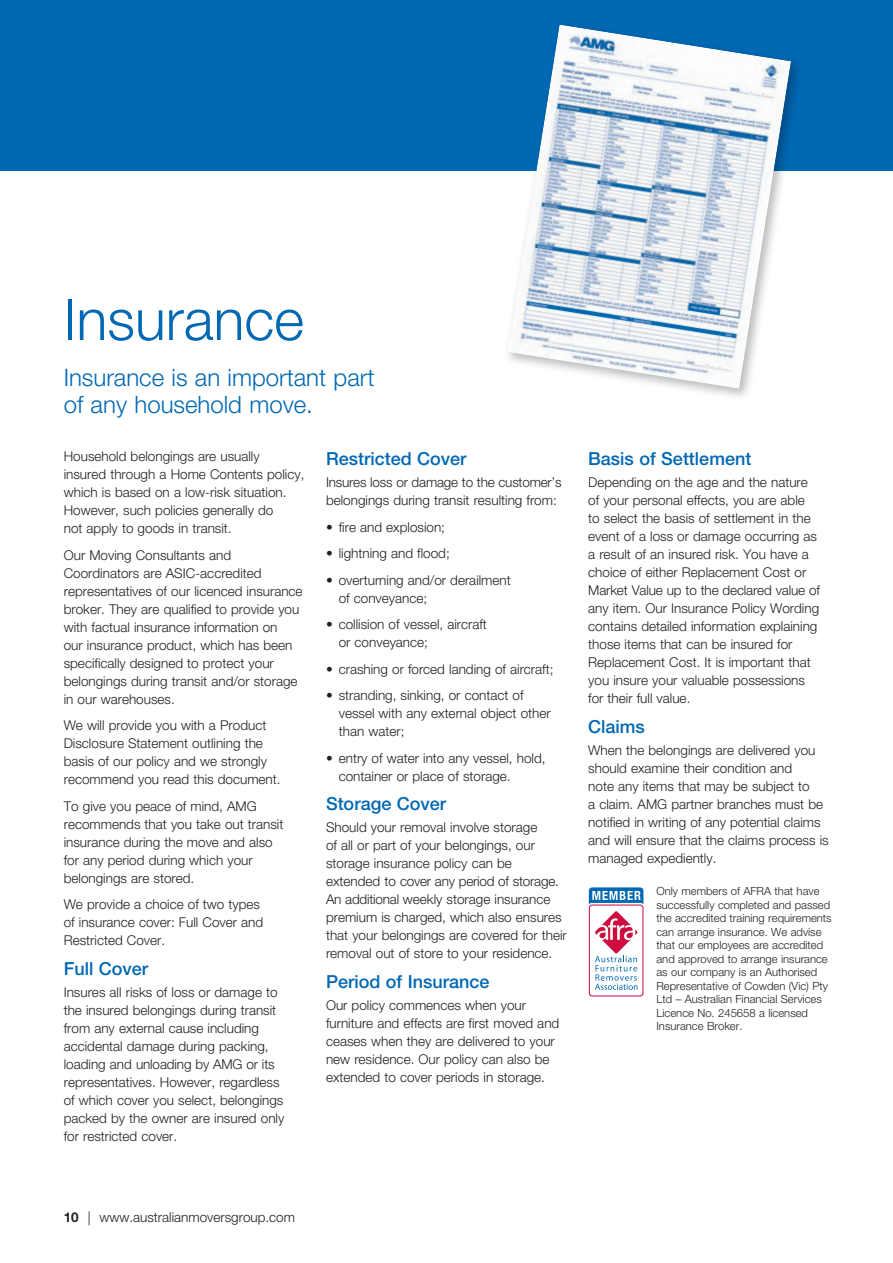
<style>
.page{position:relative;width:893px;height:1263px;background:#fff}
.page>*{position:absolute;margin:0;border:0;box-sizing:border-box;transform-origin:0 0}
.t1{font:300 57.3px "Helvetica Neue";color:#0168b3}
.t2{font:300 24px/27px "Helvetica Neue";color:#0168b3}
.t3{font:500 18px "Helvetica Neue";color:#0168b3}
.t4{font:300 13.5px/18px "Helvetica Neue";color:#231f20}
.t5{font:300 11.25px/13.5px "Helvetica Neue";color:#231f20}
.s1{font-weight:700}
.s2{font-weight:100;font-size:18.75px}
</style>
<div class="page">
<div style="left:0;top:0;width:893px;height:170px;background:#0168b3"></div>
<svg style="left:589px;top:887px;width:54px;height:109px"></svg>
<img style="left:508px;top:25px;width:283px;height:364px">
<h1 class="t1" style="left:64px;top:299px;width:242px">Insurance</h1>
<h2 class="t2" style="left:64px;top:366px;width:312px">Insurance is an important part of any household move.</h2>
<p class="t4" style="left:64px;top:449px;width:242px">Household belongings are usually insured through a Home Contents policy, which is based on a low-risk situation.<br>However, such policies generally do<br>not apply to goods in transit.</p>
<p class="t4" style="left:64px;top:547px;width:240px">Our Moving Consultants and Coordinators are ASIC-accredited representatives of our licenced insurance broker. They are qualified to provide you with factual insurance information on<br>our insurance product, which has been specifically designed to protect your belongings during transit and/or storage in our warehouses.</p>
<p class="t4" style="left:64px;top:718px;width:218px">We will provide you with a Product Disclosure Statement outlining the basis of our policy and we strongly recommend you read this document.</p>
<p class="t4" style="left:64px;top:798px;width:221px">To give you peace of mind, AMG recommends that you take out transit insurance during the move and also for any period during which your belongings are stored.</p>
<p class="t4" style="left:64px;top:897px;width:201px">We provide a choice of two types of insurance cover: Full Cover and<br>Restricted Cover.</p>
<h3 class="t3" style="left:64px;top:962px;width:86px">Full Cover</h3>
<p class="t4" style="left:64px;top:985px;width:222px">Insures all risks of loss or damage to the insured belongings during transit from any external cause including accidental damage during packing, loading and unloading by AMG or its representatives. However, regardless of which cover you select, belongings packed by the owner are insured only for restricted cover.</p>
<h3 class="t3" style="left:326px;top:452px;width:142px">Restricted Cover</h3>
<p class="t4" style="left:326px;top:474px;width:237px">Insures loss or damage to the customer’s belongings during transit resulting from:</p>
<p class="t4" style="left:326px;top:519px;width:121px">• fire and explosion;</p>
<p class="t4" style="left:326px;top:545px;width:125px">• lightning and flood;</p>
<p class="t4" style="left:339px;top:572px;width:174px;text-indent:-13px">• overturning and/or derailment of conveyance;</p>
<p class="t4" style="left:339px;top:616px;width:150px;text-indent:-13px">• collision of vessel, aircraft or conveyance;</p>
<p class="t4" style="left:326px;top:661px;width:229px">• crashing or forced landing of aircraft;</p>
<p class="t4" style="left:339px;top:687px;width:213px;text-indent:-13px">• stranding, sinking, or contact of vessel with any external object other than water;</p>
<p class="t4" style="left:339px;top:750px;width:208px;text-indent:-13px">• entry of water into any vessel, hold, container or place of storage.</p>
<h3 class="t3" style="left:326px;top:797px;width:122px">Storage Cover</h3>
<p class="t4" style="left:326px;top:820px;width:242px">Should your removal involve storage<br>of all or part of your belongings, our storage insurance policy can be extended to cover any period of storage.<br>An additional weekly storage insurance premium is charged, which also ensures that your belongings are covered for their removal out of store to your residence.</p>
<h3 class="t3" style="left:326px;top:975px;width:165px">Period of Insurance</h3>
<p class="t4" style="left:326px;top:997px;width:235px">Our policy commences when your furniture and effects are first moved and ceases when they are delivered to your new residence. Our policy can also be extended to cover periods in storage.</p>
<h3 class="t3" style="left:588px;top:452px;width:165px">Basis of Settlement</h3>
<p class="t4" style="left:588px;top:474px;width:221px">Depending on the age and the nature</p>
<p class="t4" style="left:588px;top:492px;width:233px">of your personal effects, you are able<br>to select the basis of settlement in the event of a loss or damage occurring as a result of an insured risk. You have a choice of either Replacement Cost or Market Value up to the declared value of any item. Our Insurance Policy Wording contains detailed information explaining those items that can be insured for Replacement Cost. It is important that you insure your valuable possessions for their full value.</p>
<h3 class="t3" style="left:588px;top:720px;width:58px">Claims</h3>
<p class="t4" style="left:588px;top:742px;width:242px">When the belongings are delivered you should examine their condition and<br>note any items that may be subject to<br>a claim. AMG partner branches must be notified in writing of any potential claims and will ensure that the claims process is managed expediently.</p>
<p class="t5" style="left:656px;top:886px;width:177px">Only members of AFRA that have successfully completed and passed the accredited training requirements can arrange insurance. We advise that our employees are accredited and approved to arrange insurance as our company is an Authorised<br>Representative of Cowden (Vic) Pty<br>Ltd – Australian Financial Services<br>Licence No. 245658 a licensed<br>Insurance Broker.</p>
<p class="t4" style="left:64px;top:1210px;width:233px"><span class="s1">10</span> <span class="s2">|</span> www.australianmoversgroup.com</p>
</div>
